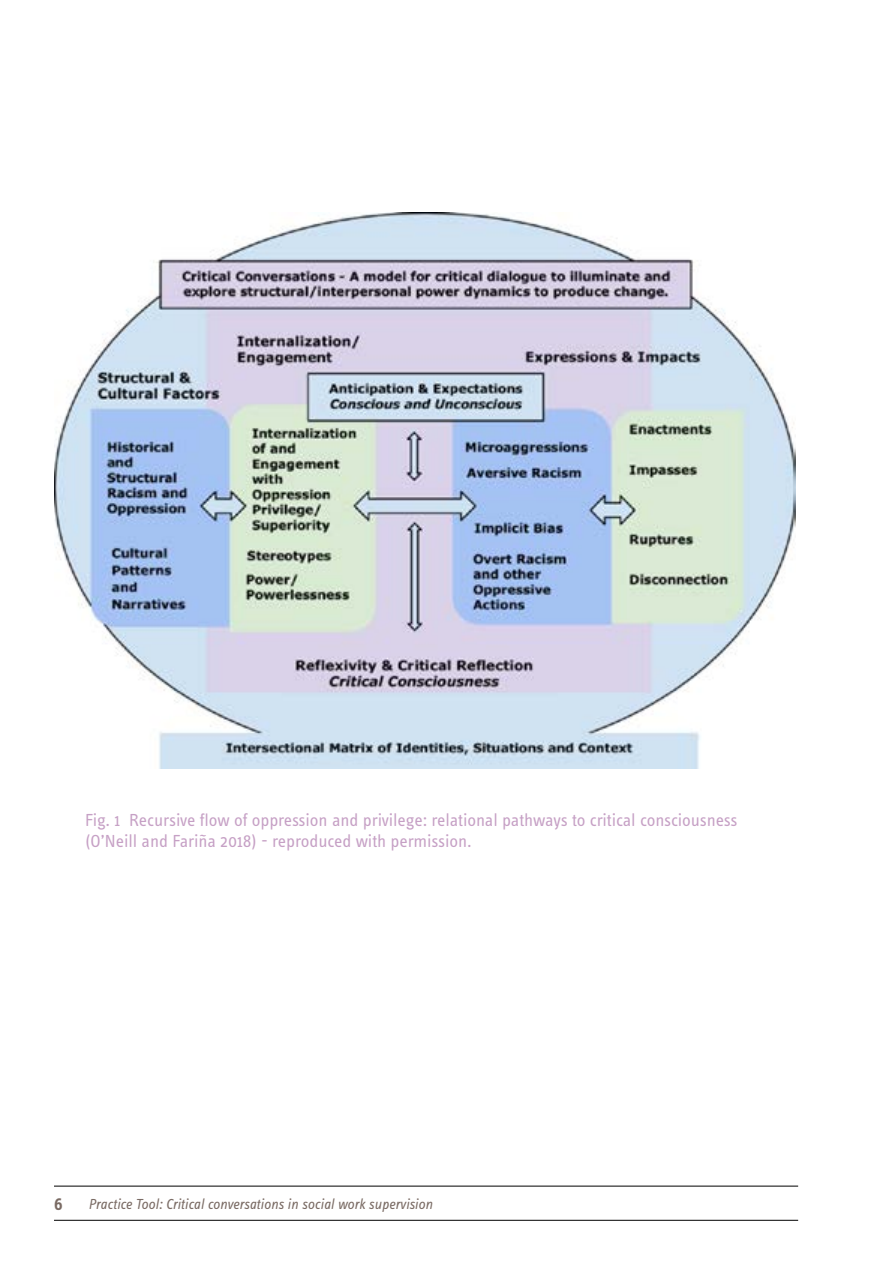
<style>
.page{position:relative;width:893px;height:1263px;background:#fff}
.page>*{position:absolute;margin:0;border:0;box-sizing:border-box;transform-origin:0 0}
.t1{font:18px/21.6px "Info Text Pro";letter-spacing:-.005em;color:#c6a0c5}
.t2{font:600 18px "Info Text Pro";color:#7a6b64}
.t3{font:italic 15px "Info Text Pro";color:#7a6b64}
</style>
<div class="page">
<hr style="left:54px;top:1220px;width:744px;height:1px;background:#000">
<hr style="left:54px;top:1186px;width:744px;height:1px;background:#000">
<img style="left:54px;top:213px;width:742px;height:556px">
<p class="t1" style="left:85px;top:808px;width:654px">Fig. 1 Recursive flow of oppression and privilege: relational pathways to critical consciousness (O’Neill and Fariña 2018) - reproduced with permission.</p>
<p class="t2" style="left:54px;top:1193px;width:10px">6</p>
<p class="t3" style="left:88px;top:1195px;width:346px">Practice Tool: Critical conversations in social work supervision</p>
</div>
